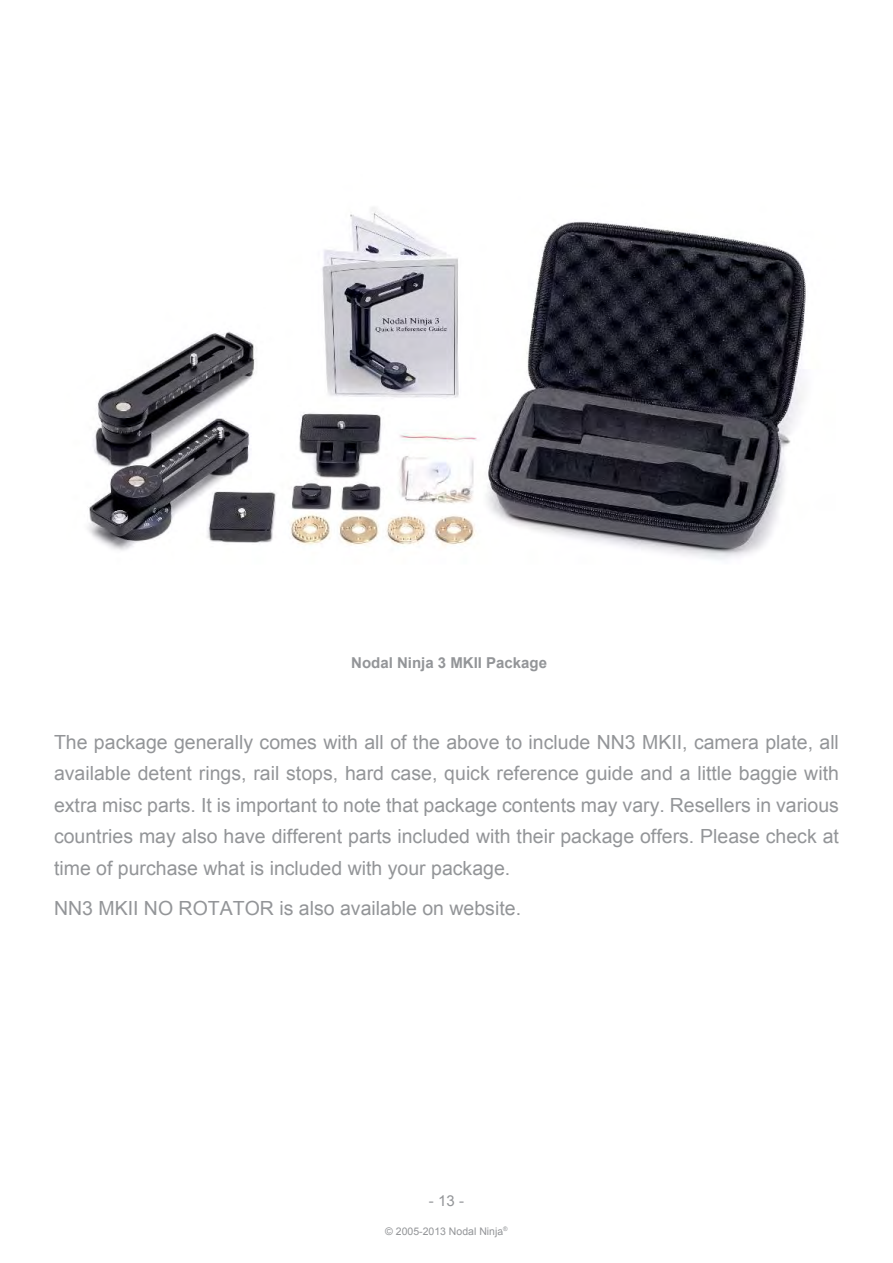
<style>
.page{position:relative;width:893px;height:1263px;background:#fff}
.page>*{position:absolute;margin:0;border:0;box-sizing:border-box;transform-origin:0 0}
.t1{font:19.5px/31.5px "Arial";color:#939598;text-align:justify}
.t2{font:700 15px "Arial";color:#939598}
.t3{font:15px "Arial";color:#939598}
.t4{font:10.5px "Arial";color:#939598}
</style>
<div class="page">
<img style="left:87px;top:207px;width:719px;height:353px">
<p class="t2" style="left:351px;top:653px;width:197px">Nodal Ninja 3 MKII Package</p>
<p class="t1" style="left:54px;top:727px;width:786px">The package generally comes with all of the above to include NN3 MKII, camera plate, all available detent rings, rail stops, hard case, quick reference guide and a little baggie with extra misc parts. It is important to note that package contents may vary. Resellers in various countries may also have different parts included with their package offers. Please check at time of purchase what is included with your package.</p>
<p class="t1" style="left:54px;top:893px;width:469px">NN3 MKII NO ROTATOR is also available on website.</p>
<p class="t3" style="left:429px;top:1191px;width:37px">- 13 -</p>
<p class="t4" style="left:385px;top:1224px;width:124px">© 2005-2013 Nodal Ninja<sup>®</sup></p>
</div>
